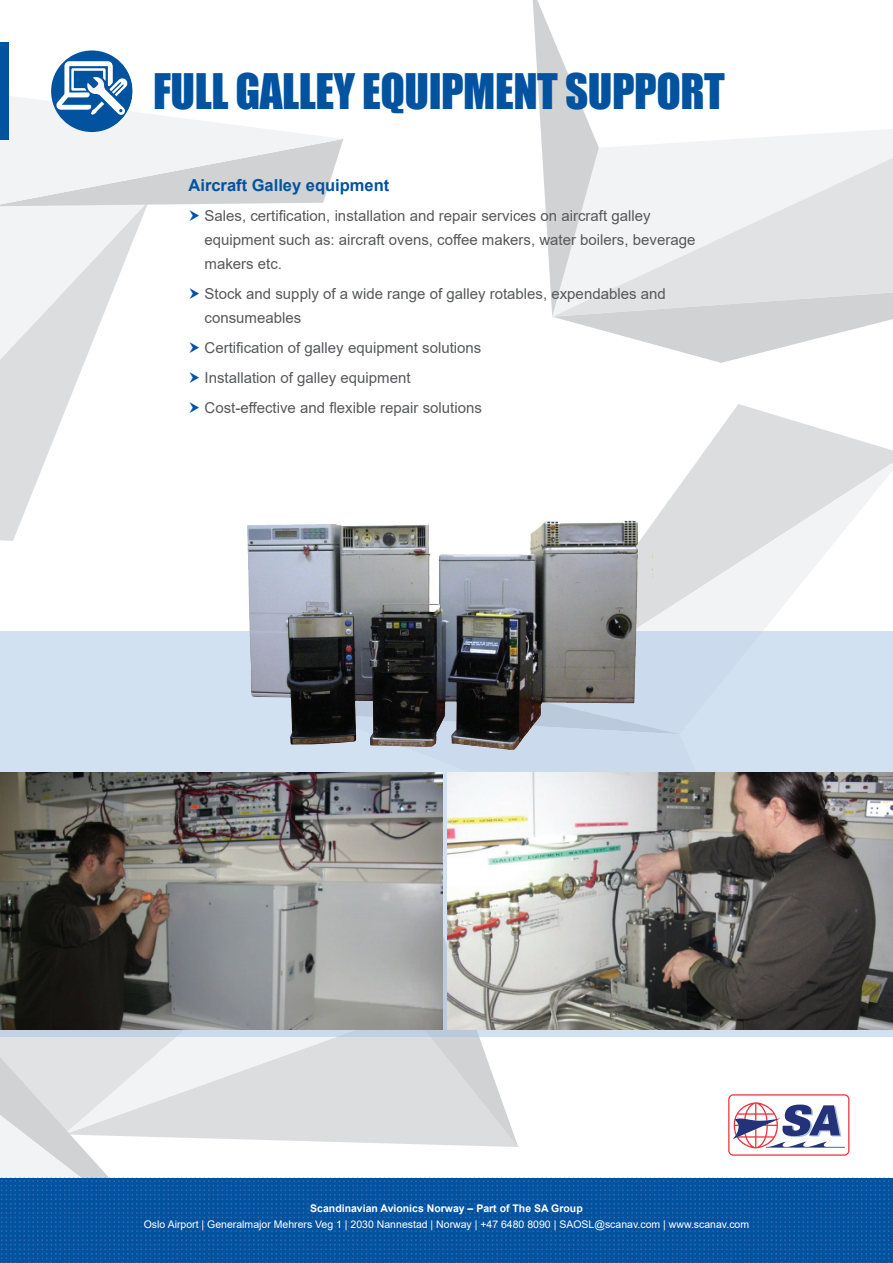
<style>
.page{position:relative;width:893px;height:1263px;background:#fff}
.page>*{position:absolute;margin:0;border:0;box-sizing:border-box;transform-origin:0 0}
.t1{font:45px "Impact";letter-spacing:-.01em;color:#0153a0}
.t2{font:700 16.5px "Arial";color:#0153a0}
.t3{font:15px/24px "Arial";color:#57585a}
.t4{font:10.5px "Arial";color:#fff}
.t5{font:700 10.5px "Arial";color:#fff}
</style>
<div class="page">
<svg style="left:174px;top:1134px;width:345px;height:13px"></svg>
<svg style="left:174px;top:1037px;width:234px;height:97px;fill:#dcdddf"></svg>
<svg style="left:408px;top:1037px;width:110px;height:110px"></svg>
<svg style="left:0;top:1037px;width:174px;height:141px"></svg>
<svg style="left:702px;top:404px;width:191px;height:50px;fill:#dcdddf"></svg>
<svg style="left:653px;top:454px;width:240px;height:177px"></svg>
<img style="left:0;top:1178px;width:893px;height:85px">
<svg style="left:532px;top:0;width:361px;height:363px"></svg>
<svg style="left:0;top:221px;width:141px;height:311px"></svg>
<div style="left:0;top:43px;width:9px;height:97px;background:#0153a0"></div>
<svg style="left:728px;top:1094px;width:121px;height:62px"></svg>
<div style="left:0;top:631px;width:893px;height:406px;background:#d1e1f2"></div>
<img style="left:247px;top:520px;width:406px;height:230px">
<img style="left:448px;top:772px;width:445px;height:257px">
<img style="left:0;top:772px;width:442px;height:257px">
<svg style="left:0;top:50px;width:343px;height:171px"></svg>
<h1 class="t1" style="left:153px;top:57px;width:573px">FULL GALLEY EQUIPMENT SUPPORT</h1>
<p class="t2" style="left:189px;top:173px;width:202px">Aircraft Galley equipment</p>
<p class="t3" style="left:205px;top:203px;width:492px">Sales, certification, installation and repair services on aircraft galley equipment such as: aircraft ovens, coffee makers, water boilers, beverage makers etc.</p>
<p class="t3" style="left:205px;top:281px;width:463px">Stock and supply of a wide range of galley rotables, expendables and consumeables</p>
<p class="t3" style="left:205px;top:332px;width:279px;line-height:30px">Certification of galley equipment solutions<br>Installation of galley equipment<br>Cost-effective and flexible repair solutions</p>
<p class="t5" style="left:310px;top:1201px;width:274px">Scandinavian Avionics Norway – Part of The SA Group</p>
<p class="t4" style="left:144px;top:1217px;width:607px">Oslo Airport | Generalmajor Mehrers Veg 1 | 2030 Nannestad | Norway | +47 6480 8090 | SAOSL@scanav.com | www.scanav.com</p>
</div>
